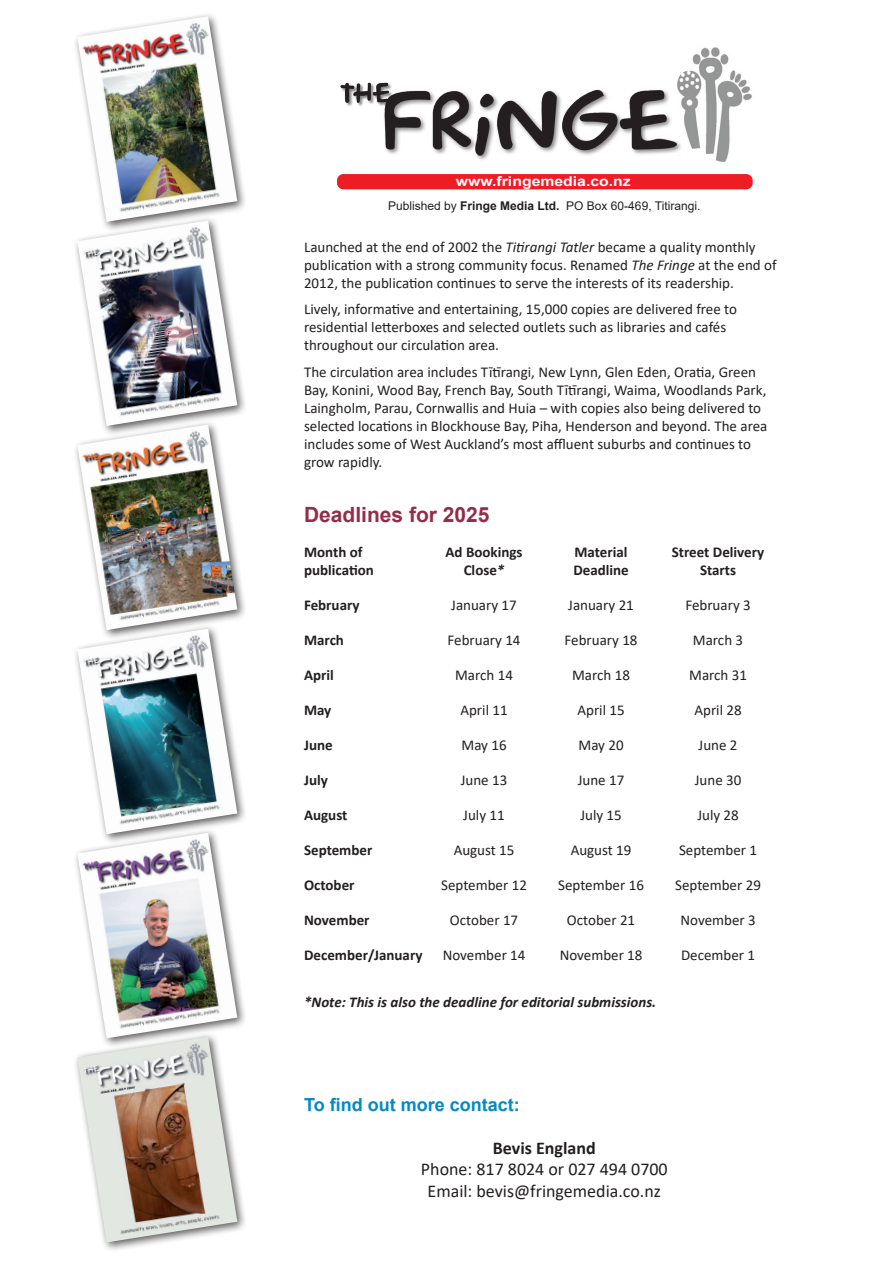
<style>
.page{position:relative;width:893px;height:1263px;background:#fff}
.page>*{position:absolute;margin:0;border:0;box-sizing:border-box;transform-origin:0 0}
.t1{font:700 21px "Arial";color:#942d4a}
.t2{font:18px/21.6px "Calibri";color:#231f20;text-align:center}
.t3{font:700 18px "Arial";color:#008ac6}
.t4{font:700 18px "Calibri";color:#231f20}
.t5{font:15px/18px "Calibri";color:#231f20}
.t6{font:700 15px "Calibri";color:#231f20}
.t7{font:italic 700 15px "Calibri";color:#231f20}
.t8{font:700 13.5px "Arial";color:#fff;scale:1.17 1}
.t9{font:12px "Arial";color:#231f20}
.s1{font-weight:700}
.s2{font-style:italic}
</style>
<div class="page">
<img style="left:682px;top:47px;width:70px;height:115px">
<img style="left:340px;top:74px;width:342px;height:86px">
<div style="left:337px;top:174px;width:416px;height:15px;background:#ee1d23;border-radius:6px"></div>
<div style="left:73px;top:12px;width:175px;height:220px;background:#231f20;opacity:.75"></div>
<img style="left:77px;top:16px;width:160px;height:200px">
<div style="left:73px;top:216px;width:175px;height:221px;background:#231f20;opacity:.75"></div>
<img style="left:77px;top:220px;width:160px;height:200px">
<div style="left:73px;top:420px;width:175px;height:221px;background:#231f20;opacity:.75"></div>
<img style="left:77px;top:424px;width:160px;height:200px">
<div style="left:73px;top:624px;width:175px;height:221px;background:#231f20;opacity:.75"></div>
<div style="left:73px;top:828px;width:175px;height:221px;background:#231f20;opacity:.75"></div>
<div style="left:73px;top:1032px;width:175px;height:221px;background:#231f20;opacity:.75"></div>
<p class="t8" style="left:456px;top:172px;width:151px">www.fringemedia.co.nz</p>
<p class="t9" style="left:388px;top:197px;width:314px">Published by <span class="s1">Fringe Media Ltd.</span> PO Box 60-469, Titirangi.</p>
<p class="t5" style="left:304px;top:237px;width:474px">Launched at the end of 2002 the <span class="s2">Titirangi Tatler</span> became a quality monthly publication with a strong community focus. Renamed <span class="s2">The Fringe</span> at the end of<br>2012, the publication continues to serve the interests of its readership.</p>
<p class="t5" style="left:304px;top:300px;width:434px">Lively, informative and entertaining, 15,000 copies are delivered free to residential letterboxes and selected outlets such as libraries and cafés throughout our circulation area.</p>
<p class="t5" style="left:304px;top:362px;width:465px">The circulation area includes Tītīrangi, New Lynn, Glen Eden, Oratia, Green Bay, Konini, Wood Bay, French Bay, South Tītīrangi, Waima, Woodlands Park, Laingholm, Parau, Cornwallis and Huia – with copies also being delivered to selected locations in Blockhouse Bay, Piha, Henderson and beyond. The area includes some of West Auckland’s most affluent suburbs and continues to grow rapidly.</p>
<h1 class="t1" style="left:304px;top:499px;width:187px">Deadlines for 2025</h1>
<p class="t6" style="left:304px;top:541px;width:60px">Month of</p>
<p class="t6" style="left:445px;top:541px;width:79px">Ad Bookings</p>
<p class="t6" style="left:574px;top:541px;width:55px">Material</p>
<p class="t6" style="left:672px;top:541px;width:94px">Street Delivery</p>
<p class="t6" style="left:304px;top:559px;width:71px">publication</p>
<p class="t6" style="left:464px;top:559px;width:42px">Close<span class="s2">*</span></p>
<p class="t6" style="left:573px;top:559px;width:57px">Deadline</p>
<p class="t6" style="left:700px;top:559px;width:38px">Starts</p>
<p class="t6" style="left:304px;top:594px;width:57px">February</p>
<p class="t5" style="left:451px;top:595px;width:67px">January 17</p>
<p class="t5" style="left:568px;top:595px;width:67px">January 21</p>
<p class="t5" style="left:685px;top:595px;width:67px">February 3</p>
<p class="t6" style="left:304px;top:629px;width:41px">March</p>
<p class="t5" style="left:448px;top:630px;width:75px">February 14</p>
<p class="t5" style="left:565px;top:630px;width:75px">February 18</p>
<p class="t5" style="left:693px;top:630px;width:52px">March 3</p>
<p class="t6" style="left:304px;top:664px;width:31px">April</p>
<p class="t5" style="left:455px;top:665px;width:59px">March 14</p>
<p class="t5" style="left:572px;top:665px;width:59px">March 18</p>
<p class="t5" style="left:689px;top:665px;width:59px">March 31</p>
<p class="t6" style="left:304px;top:699px;width:29px">May</p>
<p class="t5" style="left:460px;top:700px;width:49px">April 11</p>
<p class="t5" style="left:577px;top:700px;width:49px">April 15</p>
<p class="t5" style="left:694px;top:700px;width:49px">April 28</p>
<p class="t6" style="left:304px;top:734px;width:30px">June</p>
<p class="t5" style="left:461px;top:735px;width:47px">May 16</p>
<p class="t5" style="left:578px;top:735px;width:47px">May 20</p>
<p class="t5" style="left:699px;top:735px;width:40px">June 2</p>
<p class="t6" style="left:304px;top:769px;width:25px">July</p>
<p class="t5" style="left:461px;top:770px;width:48px">June 13</p>
<p class="t5" style="left:578px;top:770px;width:48px">June 17</p>
<p class="t5" style="left:695px;top:770px;width:48px">June 30</p>
<p class="t6" style="left:304px;top:804px;width:45px">August</p>
<p class="t5" style="left:463px;top:805px;width:43px">July 11</p>
<p class="t5" style="left:580px;top:805px;width:43px">July 15</p>
<p class="t5" style="left:697px;top:805px;width:43px">July 28</p>
<p class="t6" style="left:304px;top:839px;width:70px">September</p>
<p class="t5" style="left:454px;top:840px;width:62px">August 15</p>
<p class="t5" style="left:571px;top:840px;width:62px">August 19</p>
<p class="t5" style="left:679px;top:840px;width:80px">September 1</p>
<p class="t6" style="left:304px;top:874px;width:52px">October</p>
<p class="t5" style="left:441px;top:875px;width:87px">September 12</p>
<p class="t5" style="left:558px;top:875px;width:87px">September 16</p>
<p class="t5" style="left:675px;top:875px;width:87px">September 29</p>
<p class="t6" style="left:304px;top:909px;width:67px">November</p>
<p class="t5" style="left:450px;top:910px;width:70px">October 17</p>
<p class="t5" style="left:567px;top:910px;width:70px">October 21</p>
<p class="t5" style="left:680px;top:910px;width:77px">November 3</p>
<p class="t6" style="left:304px;top:944px;width:120px">December/January</p>
<p class="t5" style="left:443px;top:945px;width:84px">November 14</p>
<p class="t5" style="left:560px;top:945px;width:84px">November 18</p>
<p class="t5" style="left:681px;top:945px;width:76px">December 1</p>
<p class="t7" style="left:304px;top:992px;width:354px">*Note: This is also the deadline for editorial submissions.</p>
<p class="t3" style="left:304px;top:1092px;width:217px">To find out more contact:</p>
<p class="t4" style="left:493px;top:1135px;width:104px">Bevis England</p>
<p class="t2" style="left:421px;top:1158px;width:248px">Phone: 817 8024 or 027 494 0700<br>Email: bevis@fringemedia.co.nz</p>
</div>
